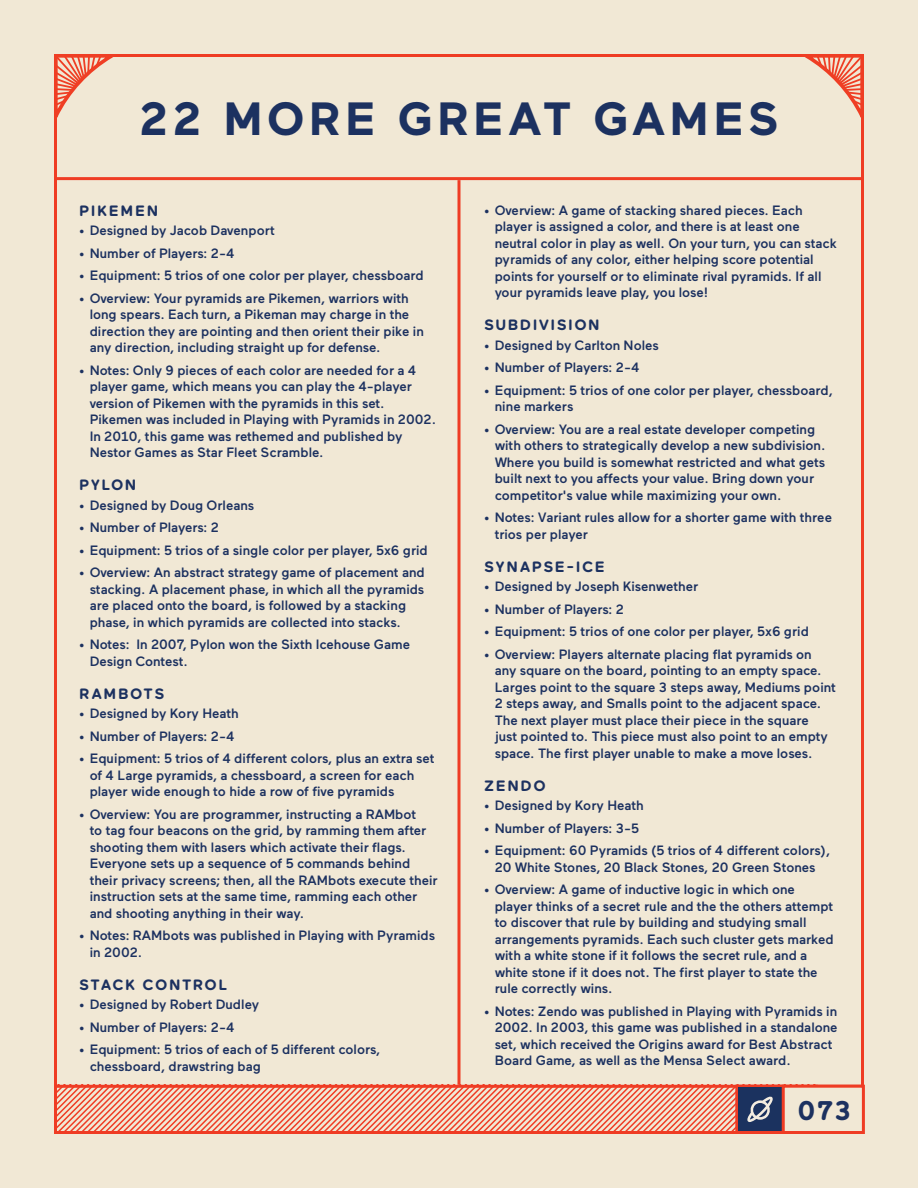
<style>
.page{position:relative;width:918px;height:1188px;background:#f1e8d5}
.page>*{position:absolute;margin:0;border:0;box-sizing:border-box;transform-origin:0 0}
.t1{font:700 46.5px "Maax";letter-spacing:.1em;color:#1c3160}
.t2{font:700 27px "Maax Rounded";color:#1c3160}
.t3{font:700 15px "Maax Rounded";letter-spacing:.1em;color:#1c3160}
.t4{font:500 13.5px/16.5px "Maax";color:#1c3160}
</style>
<div class="page">
<svg style="left:801px;top:54px;width:63px;height:78px"></svg>
<svg style="left:54px;top:54px;width:63px;height:78px"></svg>
<hr style="left:54px;top:177px;width:810px;height:3px;background:#ef3c24">
<hr style="left:458px;top:180px;width:2px;height:905px;background:#ef3c24">
<svg style="left:54px;top:1085px;width:728px;height:49px"></svg>
<div style="left:782px;top:1085px;width:83px;height:49px;background:#f1e8d5;border:3px solid #ef3c24"></div>
<h1 class="t1" style="left:139px;top:94px;width:641px">22 MORE GREAT GAMES</h1>
<p class="t3" style="left:79px;top:202px;width:81px">PIKEMEN</p>
<p class="t4" style="left:79px;top:222px;width:197px">• Designed by Jacob Davenport</p>
<p class="t4" style="left:79px;top:245px;width:157px">• Number of Players: 2-4</p>
<p class="t4" style="left:79px;top:267px;width:346px">• Equipment: 5 trios of one color per player, chessboard</p>
<p class="t4" style="left:90px;top:290px;width:336px;text-indent:-11px">• Overview: Your pyramids are Pikemen, warriors with long spears. Each turn, a Pikeman may charge in the direction they are pointing and then orient their pike in any direction, including straight up for defense.</p>
<p class="t4" style="left:90px;top:362px;width:348px;text-indent:-11px">• Notes: Only 9 pieces of each color are needed for a 4 player game, which means you can play the 4-player version of Pikemen with the pyramids in this set.<br>Pikemen was included in Playing with Pyramids in 2002.<br>In 2010, this game was rethemed and published by Nestor Games as Star Fleet Scramble.</p>
<p class="t3" style="left:79px;top:476px;width:59px">PYLON</p>
<p class="t4" style="left:79px;top:497px;width:177px">• Designed by Doug Orleans</p>
<p class="t4" style="left:79px;top:519px;width:141px">• Number of Players: 2</p>
<p class="t4" style="left:79px;top:542px;width:350px">• Equipment: 5 trios of a single color per player, 5x6 grid</p>
<p class="t4" style="left:90px;top:564px;width:337px;text-indent:-11px">• Overview: An abstract strategy game of placement and stacking. A placement phase, in which all the pyramids are placed onto the board, is followed by a stacking phase, in which pyramids are collected into stacks.</p>
<p class="t4" style="left:90px;top:636px;width:322px;text-indent:-11px">• Notes: In 2007, Pylon won the Sixth Icehouse Game<br>Design Contest.</p>
<p class="t3" style="left:79px;top:685px;width:87px">RAMBOTS</p>
<p class="t4" style="left:79px;top:705px;width:161px">• Designed by Kory Heath</p>
<p class="t4" style="left:79px;top:728px;width:157px">• Number of Players: 2-4</p>
<p class="t4" style="left:90px;top:750px;width:346px;text-indent:-11px">• Equipment: 5 trios of 4 different colors, plus an extra set of 4 Large pyramids, a chessboard, a screen for each player wide enough to hide a row of five pyramids</p>
<p class="t4" style="left:90px;top:806px;width:350px;text-indent:-11px">• Overview: You are programmer, instructing a RAMbot<br>to tag four beacons on the grid, by ramming them after shooting them with lasers which activate their flags.<br>Everyone sets up a sequence of 5 commands behind their privacy screens; then, all the RAMbots execute their instruction sets at the same time, ramming each other and shooting anything in their way.</p>
<p class="t4" style="left:90px;top:927px;width:347px;text-indent:-11px">• Notes: RAMbots was published in Playing with Pyramids in 2002.</p>
<p class="t3" style="left:79px;top:976px;width:150px">STACK CONTROL</p>
<p class="t4" style="left:79px;top:996px;width:182px">• Designed by Robert Dudley</p>
<p class="t4" style="left:79px;top:1019px;width:157px">• Number of Players: 2-4</p>
<p class="t4" style="left:90px;top:1041px;width:292px;text-indent:-11px">• Equipment: 5 trios of each of 5 different colors, chessboard, drawstring bag</p>
<p class="t4" style="left:495px;top:202px;width:344px;text-indent:-11px">• Overview: A game of stacking shared pieces. Each player is assigned a color, and there is at least one neutral color in play as well. On your turn, you can stack pyramids of any color, either helping score potential points for yourself or to eliminate rival pyramids. If all your pyramids leave play, you lose!</p>
<p class="t3" style="left:484px;top:316px;width:117px">SUBDIVISION</p>
<p class="t4" style="left:484px;top:337px;width:176px">• Designed by Carlton Noles</p>
<p class="t4" style="left:484px;top:359px;width:157px">• Number of Players: 2-4</p>
<p class="t4" style="left:495px;top:382px;width:340px;text-indent:-11px">• Equipment: 5 trios of one color per player, chessboard, nine markers</p>
<p class="t4" style="left:495px;top:421px;width:332px;text-indent:-11px">• Overview: You are a real estate developer competing with others to strategically develop a new subdivision.<br>Where you build is somewhat restricted and what gets built next to you affects your value. Bring down your competitor's value while maximizing your own.</p>
<p class="t4" style="left:495px;top:509px;width:339px;text-indent:-11px">• Notes: Variant rules allow for a shorter game with three trios per player</p>
<p class="t3" style="left:484px;top:557px;width:122px">SYNAPSE-ICE</p>
<p class="t4" style="left:484px;top:578px;width:216px">• Designed by Joseph Kisenwether</p>
<p class="t4" style="left:484px;top:601px;width:141px">• Number of Players: 2</p>
<p class="t4" style="left:484px;top:623px;width:326px">• Equipment: 5 trios of one color per player, 5x6 grid</p>
<p class="t4" style="left:495px;top:646px;width:343px;text-indent:-11px">• Overview: Players alternate placing flat pyramids on any square on the board, pointing to an empty space.<br>Larges point to the square 3 steps away, Mediums point 2 steps away, and Smalls point to the adjacent space.<br>The next player must place their piece in the square<br>just pointed to. This piece must also point to an empty space. The first player unable to make a move loses.</p>
<p class="t3" style="left:484px;top:776px;width:63px">ZENDO</p>
<p class="t4" style="left:484px;top:797px;width:161px">• Designed by Kory Heath</p>
<p class="t4" style="left:484px;top:820px;width:156px">• Number of Players: 3-5</p>
<p class="t4" style="left:484px;top:842px;width:347px;text-align:center">• Equipment: 60 Pyramids (5 trios of 4 different colors),<br>20 White Stones, 20 Black Stones, 20 Green Stones</p>
<p class="t4" style="left:495px;top:881px;width:340px;text-indent:-11px">• Overview: A game of inductive logic in which one player thinks of a secret rule and the the others attempt to discover that rule by building and studying small arrangements pyramids. Each such cluster gets marked with a white stone if it follows the secret rule, and a white stone if it does not. The first player to state the rule correctly wins.</p>
<p class="t4" style="left:495px;top:1003px;width:344px;text-indent:-11px">• Notes: Zendo was published in Playing with Pyramids in 2002. In 2003, this game was published in a standalone set, which received the Origins award for Best Abstract Board Game, as well as the Mensa Select award.</p>
<h2 class="t2" style="left:798px;top:1094px;width:55px">073</h2>
</div>
